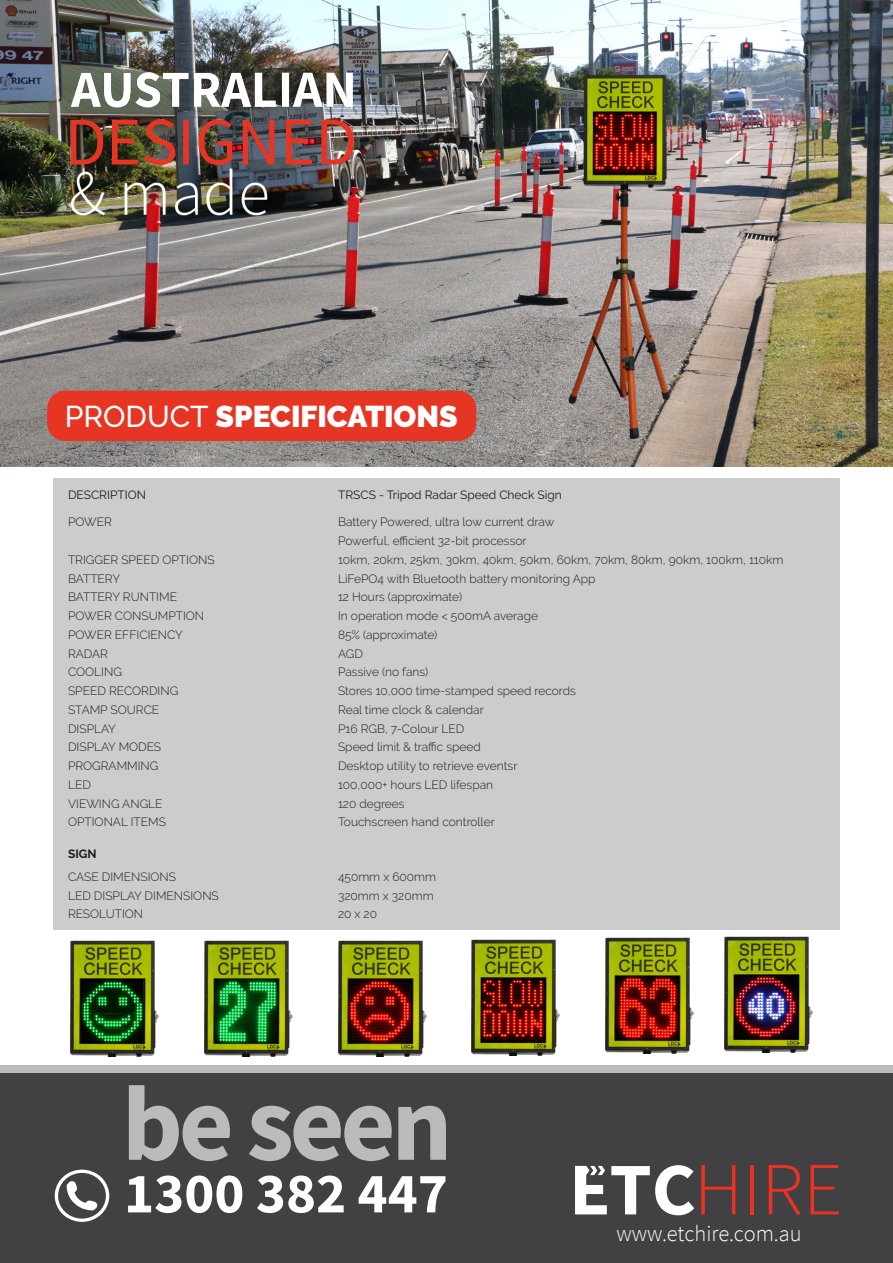
<style>
.page{position:relative;width:893px;height:1263px;background:#fff}
.page>*{position:absolute;margin:0;border:0;box-sizing:border-box;transform-origin:0 0}
.t1{font:700 106.5px "Source Sans Pro";letter-spacing:-.04em;color:#bbb}
.t2{font:300 75px "Source Sans Pro";color:#eb3223}
.t3{font:700 57px "Source Sans Pro";color:#fff}
.t4{font:900 30px "Raleway";color:#fff}
.t5{font:300 22.5px "Source Sans Pro";color:#fff}
.t6{font:300 12px "Raleway";color:#1c1d1c}
.t7{font:12px "Raleway";color:#1c1d1c}
.t8{font:700 12px "Raleway";color:#1c1d1c}
.s1{font-weight:500}
.s2{font-weight:700;font-size:74.1px;color:#fff}
</style>
<div class="page">
<img style="left:0;top:0;width:893px;height:466px">
<div style="left:53px;top:478px;width:786px;height:452px;background:#ccc"></div>
<div style="left:0;top:1065px;width:893px;height:17px;background:#bbb"></div>
<div style="left:0;top:1073px;width:893px;height:190px;background:#414042"></div>
<div style="left:47px;top:391px;width:429px;height:50px;background:#e73524;border-radius:18px"></div>
<svg style="left:575px;top:1166px;width:32px;height:48px"></svg>
<svg style="left:55px;top:1169px;width:54px;height:53px"></svg>
<img style="left:65px;top:67px;width:292px;height:154px">
<img style="left:515px;top:33px;width:215px;height:412px">
<img style="left:70px;top:940px;width:89px;height:117px">
<img style="left:338px;top:940px;width:89px;height:116px">
<img style="left:204px;top:940px;width:89px;height:117px">
<img style="left:605px;top:937px;width:89px;height:116px">
<img style="left:724px;top:936px;width:89px;height:116px">
<img style="left:471px;top:939px;width:89px;height:116px">
<p class="t4" style="left:65px;top:399px;width:394px"><span class="s1">PRODUCT</span> SPECIFICATIONS</p>
<p class="t7" style="left:68px;top:488px;width:80px">DESCRIPTION</p>
<p class="t7" style="left:338px;top:488px;width:225px">TRSCS - Tripod Radar Speed Check Sign</p>
<p class="t6" style="left:68px;top:515px;width:45px">POWER</p>
<p class="t6" style="left:338px;top:515px;width:218px">Battery Powered, ultra low current draw</p>
<p class="t6" style="left:338px;top:534px;width:190px">Powerful, efficient 32-bit processor</p>
<p class="t6" style="left:68px;top:552px;width:148px">TRIGGER SPEED OPTIONS</p>
<p class="t6" style="left:338px;top:552px;width:447px">10km, 20km, 25km, 30km, 40km, 50km, 60km, 70km, 80km, 90km, 100km, 110km</p>
<p class="t6" style="left:68px;top:571px;width:54px">BATTERY</p>
<p class="t6" style="left:338px;top:571px;width:259px">LiFePO4 with Bluetooth battery monitoring App</p>
<p class="t6" style="left:68px;top:590px;width:111px">BATTERY RUNTIME</p>
<p class="t6" style="left:338px;top:590px;width:126px">12 Hours (approximate)</p>
<p class="t6" style="left:68px;top:609px;width:138px">POWER CONSUMPTION</p>
<p class="t6" style="left:338px;top:609px;width:201px">In operation mode &lt; 500mA average</p>
<p class="t6" style="left:68px;top:627px;width:116px">POWER EFFICIENCY</p>
<p class="t6" style="left:338px;top:627px;width:101px">85% (approximate)</p>
<p class="t6" style="left:68px;top:646px;width:41px">RADAR</p>
<p class="t6" style="left:338px;top:646px;width:26px">AGD</p>
<p class="t6" style="left:68px;top:665px;width:55px">COOLING</p>
<p class="t6" style="left:338px;top:665px;width:92px">Passive (no fans)</p>
<p class="t6" style="left:68px;top:684px;width:112px">SPEED RECORDING</p>
<p class="t6" style="left:338px;top:684px;width:239px">Stores 10,000 time-stamped speed records</p>
<p class="t6" style="left:68px;top:702px;width:93px">STAMP SOURCE</p>
<p class="t6" style="left:338px;top:702px;width:147px">Real time clock &amp; calendar</p>
<p class="t6" style="left:68px;top:721px;width:49px">DISPLAY</p>
<p class="t6" style="left:338px;top:721px;width:128px">P16 RGB, 7-Colour LED</p>
<p class="t6" style="left:68px;top:740px;width:95px">DISPLAY MODES</p>
<p class="t6" style="left:338px;top:740px;width:144px">Speed limit &amp; traffic speed</p>
<p class="t6" style="left:68px;top:759px;width:92px">PROGRAMMING</p>
<p class="t6" style="left:338px;top:759px;width:181px">Desktop utility to retrieve eventsr</p>
<p class="t6" style="left:68px;top:777px;width:24px">LED</p>
<p class="t6" style="left:338px;top:777px;width:156px">100,000+ hours LED lifespan</p>
<p class="t6" style="left:68px;top:796px;width:96px">VIEWING ANGLE</p>
<p class="t6" style="left:338px;top:796px;width:68px">120 degrees</p>
<p class="t6" style="left:68px;top:815px;width:100px">OPTIONAL ITEMS</p>
<p class="t6" style="left:338px;top:815px;width:158px">Touchscreen hand controller</p>
<p class="t8" style="left:68px;top:847px;width:30px">SIGN</p>
<p class="t6" style="left:68px;top:869px;width:110px">CASE DIMENSIONS</p>
<p class="t6" style="left:338px;top:869px;width:100px">450mm x 600mm</p>
<p class="t6" style="left:68px;top:888px;width:152px">LED DISPLAY DIMENSIONS</p>
<p class="t6" style="left:338px;top:888px;width:97px">320mm x 320mm</p>
<p class="t6" style="left:68px;top:907px;width:77px">RESOLUTION</p>
<p class="t6" style="left:338px;top:907px;width:40px">20 x 20</p>
<p class="t1" style="left:122px;top:1052px;width:332px">be seen</p>
<p class="t3" style="left:124px;top:1155px;width:325px">1300 382 447</p>
<h2 class="t2" style="left:609px;top:1143px;width:235px"><span class="s2">TC</span>HIRE</h2>
<p class="t5" style="left:616px;top:1219px;width:187px">www.etchire.com.au</p>
</div>
